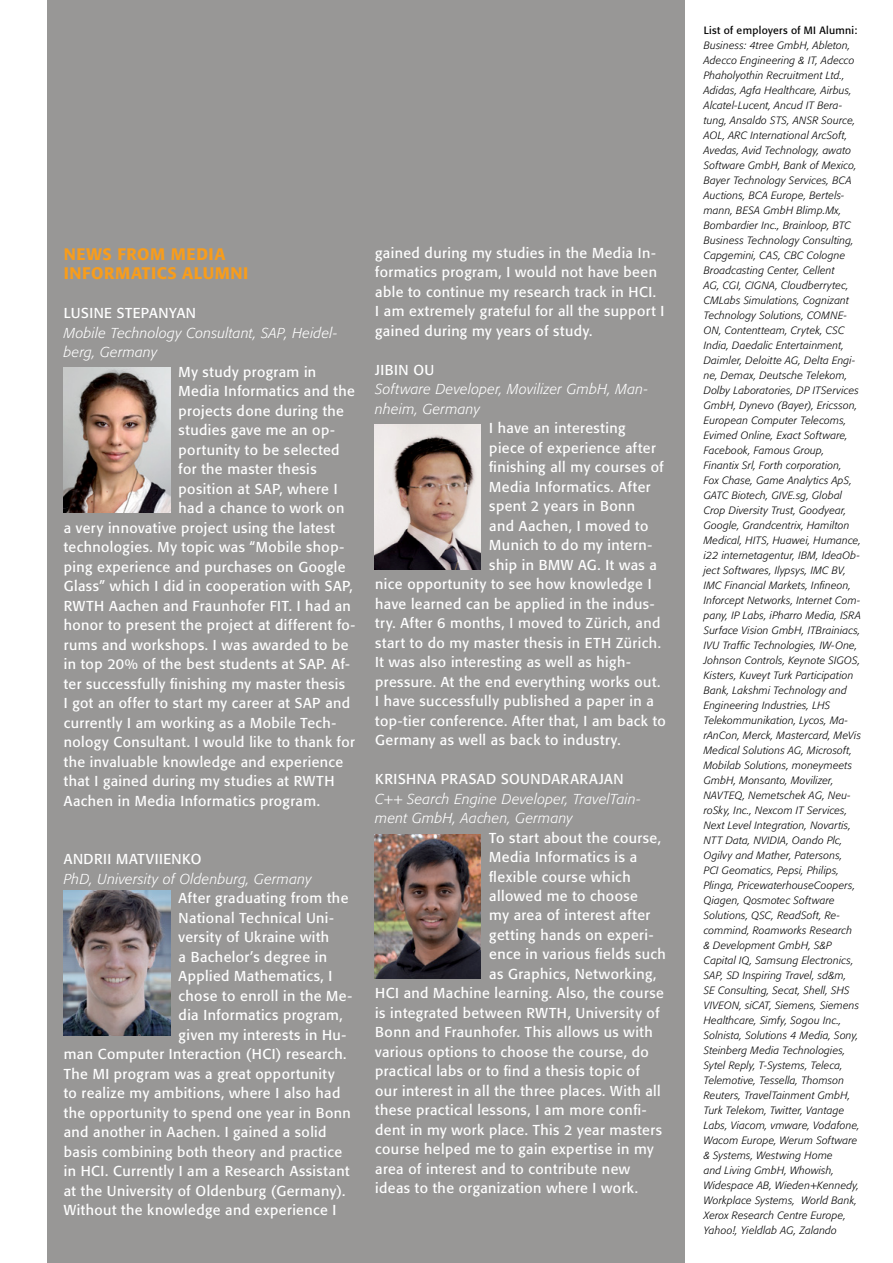
<style>
.page{position:relative;width:893px;height:1263px;background:#fff}
.page>*{position:absolute;margin:0;border:0;box-sizing:border-box;transform-origin:0 0}
.t1{font:500 16.5px/19.8px "Formata BQ";letter-spacing:.035em;color:#f89d1c}
.t2{font:14.25px/19.5px "Formata BQ";letter-spacing:.03em;color:#fff}
.t3{font:italic 300 14.25px/19.5px "Formata BQ";letter-spacing:.025em;color:#fff}
.t4{font:italic 300 10.5px/15px "Formata BQ";letter-spacing:.025em;color:#000}
.t5{font:10.5px "Formata BQ";letter-spacing:.03em;color:#000}
</style>
<div class="page">
<div style="left:47px;top:0;width:638px;height:1263px;background:#989796"></div>
<img style="left:64px;top:368px;width:106px;height:144px">
<img style="left:64px;top:891px;width:106px;height:144px">
<img style="left:374px;top:834px;width:107px;height:145px">
<img style="left:374px;top:425px;width:107px;height:144px">
<p class="t1" style="left:64px;top:244px;width:186px">NEWS FROM MEDIA<br>INFORMATICS ALUMNI</p>
<p class="t2" style="left:64px;top:304px;width:134px">LUSINE STEPANYAN</p>
<p class="t3" style="left:64px;top:323px;width:275px">Mobile Technology Consultant, SAP, Heidel&shy;berg, Germany</p>
<p class="t2" style="left:179px;top:362px;width:139px">My study program in</p>
<p class="t2" style="left:179px;top:382px;width:178px">Media Informatics and the</p>
<p class="t2" style="left:179px;top:401px;width:167px">projects done during the</p>
<p class="t2" style="left:179px;top:421px;width:158px">studies gave me an op-</p>
<p class="t2" style="left:179px;top:440px;width:163px">portunity to be selected</p>
<p class="t2" style="left:179px;top:460px;width:140px">for the master thesis</p>
<p class="t2" style="left:179px;top:479px;width:160px">position at SAP, where I</p>
<p class="t2" style="left:179px;top:499px;width:167px">had a chance to work on</p>
<p class="t2" style="left:64px;top:518px;width:273px">a very innovative project using the latest</p>
<p class="t2" style="left:64px;top:538px;width:282px">technologies. My topic was “Mobile shop-</p>
<p class="t2" style="left:64px;top:557px;width:283px">ping experience and purchases on Google</p>
<p class="t2" style="left:64px;top:577px;width:290px">Glass” which I did in cooperation with SAP,</p>
<p class="t2" style="left:64px;top:596px;width:289px">RWTH Aachen and Fraunhofer FIT. I had an</p>
<p class="t2" style="left:64px;top:616px;width:293px">honor to present the project at different fo-</p>
<p class="t2" style="left:64px;top:635px;width:286px">rums and workshops. I was awarded to be</p>
<p class="t2" style="left:64px;top:655px;width:288px">in top 20% of the best students at SAP. Af-</p>
<p class="t2" style="left:64px;top:674px;width:283px">ter successfully finishing my master thesis</p>
<p class="t2" style="left:64px;top:694px;width:288px">I got an offer to start my career at SAP and</p>
<p class="t2" style="left:64px;top:713px;width:274px">currently I am working as a Mobile Tech-</p>
<p class="t2" style="left:64px;top:733px;width:293px">nology Consultant. I would like to thank for</p>
<p class="t2" style="left:64px;top:752px;width:281px">the invaluable knowledge and experience</p>
<p class="t2" style="left:64px;top:772px;width:272px">that I gained during my studies at RWTH</p>
<p class="t2" style="left:64px;top:791px;width:258px">Aachen in Media Informatics program.</p>
<p class="t2" style="left:64px;top:850px;width:139px">ANDRII MATVIIENKO</p>
<p class="t3" style="left:64px;top:869px;width:249px">PhD, University of Oldenburg, Germany</p>
<p class="t2" style="left:179px;top:889px;width:171px">After graduating from the</p>
<p class="t2" style="left:179px;top:908px;width:157px">National Technical Uni-</p>
<p class="t2" style="left:179px;top:927px;width:152px">versity of Ukraine with</p>
<p class="t2" style="left:179px;top:947px;width:150px">a Bachelor’s degree in</p>
<p class="t2" style="left:179px;top:966px;width:155px">Applied Mathematics, I</p>
<p class="t2" style="left:179px;top:986px;width:175px">chose to enroll in the Me-</p>
<p class="t2" style="left:179px;top:1005px;width:166px">dia Informatics program,</p>
<p class="t2" style="left:179px;top:1025px;width:169px">given my interests in Hu-</p>
<p class="t2" style="left:64px;top:1044px;width:284px">man Computer Interaction (HCI) research.</p>
<p class="t2" style="left:64px;top:1064px;width:272px">The MI program was a great opportunity</p>
<p class="t2" style="left:64px;top:1083px;width:278px">to realize my ambitions, where I also had</p>
<p class="t2" style="left:64px;top:1103px;width:289px">the opportunity to spend one year in Bonn</p>
<p class="t2" style="left:64px;top:1122px;width:264px">and another in Aachen. I gained a solid</p>
<p class="t2" style="left:64px;top:1142px;width:280px">basis combining both theory and practice</p>
<p class="t2" style="left:64px;top:1161px;width:287px">in HCI. Currently I am a Research Assistant</p>
<p class="t2" style="left:64px;top:1181px;width:283px">at the University of Oldenburg (Germany).</p>
<p class="t2" style="left:64px;top:1200px;width:274px">Without the knowledge and experience I</p>
<p class="t2" style="left:375px;top:243px;width:291px">gained during my studies in the Media In&shy;formatics program, I would not have been able to continue my research track in HCI.<br>I am extremely grateful for all the support I gained during my years of study.</p>
<p class="t2" style="left:375px;top:360px;width:60px">JIBIN OU</p>
<p class="t3" style="left:375px;top:379px;width:274px">Software Developer, Movilizer GmbH, Man&shy;nheim, Germany</p>
<p class="t2" style="left:489px;top:418px;width:138px">I have an interesting</p>
<p class="t2" style="left:489px;top:438px;width:168px">piece of experience after</p>
<p class="t2" style="left:489px;top:457px;width:176px">finishing all my courses of</p>
<p class="t2" style="left:489px;top:477px;width:163px">Media Informatics. After</p>
<p class="t2" style="left:489px;top:496px;width:147px">spent 2 years in Bonn</p>
<p class="t2" style="left:489px;top:516px;width:161px">and Aachen, I moved to</p>
<p class="t2" style="left:489px;top:535px;width:164px">Munich to do my intern-</p>
<p class="t2" style="left:489px;top:555px;width:169px">ship in BMW AG. It was a</p>
<p class="t2" style="left:375px;top:574px;width:278px">nice opportunity to see how knowledge I</p>
<p class="t2" style="left:375px;top:594px;width:281px">have learned can be applied in the indus-</p>
<p class="t2" style="left:375px;top:613px;width:287px">try. After 6 months, I moved to Zürich, and</p>
<p class="t2" style="left:375px;top:633px;width:287px">start to do my master thesis in ETH Zürich.</p>
<p class="t2" style="left:375px;top:652px;width:257px">It was also interesting as well as high-</p>
<p class="t2" style="left:375px;top:672px;width:287px">pressure. At the end everything works out.</p>
<p class="t2" style="left:375px;top:691px;width:280px">I have successfully published a paper in a</p>
<p class="t2" style="left:375px;top:711px;width:292px">top-tier conference. After that, I am back to</p>
<p class="t2" style="left:375px;top:730px;width:247px">Germany as well as back to industry.</p>
<p class="t2" style="left:375px;top:769px;width:250px">KRISHNA PRASAD SOUNDARARAJAN</p>
<p class="t3" style="left:375px;top:789px;width:267px">C++ Search Engine Developer, TravelTain&shy;ment GmbH, Aachen, Germany</p>
<p class="t2" style="left:489px;top:828px;width:173px">To start about the course,</p>
<p class="t2" style="left:489px;top:847px;width:149px">Media Informatics is a</p>
<p class="t2" style="left:489px;top:867px;width:143px">flexible course which</p>
<p class="t2" style="left:489px;top:886px;width:150px">allowed me to choose</p>
<p class="t2" style="left:489px;top:906px;width:162px">my area of interest after</p>
<p class="t2" style="left:489px;top:925px;width:166px">getting hands on experi-</p>
<p class="t2" style="left:489px;top:945px;width:178px">ence in various fields such</p>
<p class="t2" style="left:489px;top:964px;width:169px">as Graphics, Networking,</p>
<p class="t2" style="left:375px;top:984px;width:290px">HCI and Machine learning. Also, the course</p>
<p class="t2" style="left:375px;top:1003px;width:286px">is integrated between RWTH, University of</p>
<p class="t2" style="left:375px;top:1023px;width:279px">Bonn and Fraunhofer. This allows us with</p>
<p class="t2" style="left:375px;top:1042px;width:275px">various options to choose the course, do</p>
<p class="t2" style="left:375px;top:1062px;width:266px">practical labs or to find a thesis topic of</p>
<p class="t2" style="left:375px;top:1081px;width:287px">our interest in all the three places. With all</p>
<p class="t2" style="left:375px;top:1101px;width:273px">these practical lessons, I am more confi-</p>
<p class="t2" style="left:375px;top:1120px;width:288px">dent in my work place. This 2 year masters</p>
<p class="t2" style="left:375px;top:1140px;width:280px">course helped me to gain expertise in my</p>
<p class="t2" style="left:375px;top:1159px;width:256px">area of interest and to contribute new</p>
<p class="t2" style="left:375px;top:1179px;width:264px">ideas to the organization where I work.</p>
<p class="t5" style="left:704px;top:24px;width:155px">List of employers of MI Alumni:</p>
<p class="t4" style="left:704px;top:38px;width:159px">Business: 4tree GmbH, Ableton,<br>Adecco Engineering &amp; IT, Adecco<br>Phaholyothin Recruitment Ltd.,<br>Adidas, Agfa Healthcare, Airbus,<br>Alcatel-Lucent, Ancud IT Bera&shy;tung, Ansaldo STS, ANSR Source,<br>AOL, ARC International ArcSoft,<br>Avedas, Avid Technology, awato<br>Software GmbH, Bank of Mexico,<br>Bayer Technology Services, BCA<br>Auctions, BCA Europe, Bertels&shy;mann, BESA GmbH Blimp.Mx,<br>Bombardier Inc., Brainloop, BTC<br>Business Technology Consulting,<br>Capgemini, CAS, CBC Cologne<br>Broadcasting Center, Cellent<br>AG, CGI, CIGNA, Cloudberrytec,<br>CMLabs Simulations, Cognizant<br>Technology Solutions, COMNE-<br>ON, Contentteam, Crytek, CSC<br>India, Daedalic Entertainment,<br>Daimler, Deloitte AG, Delta Engi&shy;ne, Demax, Deutsche Telekom,<br>Dolby Laboratories, DP ITServices<br>GmbH, Dynevo (Bayer), Ericsson,<br>European Computer Telecoms,<br>Evimed Online, Exact Software,<br>Facebook, Famous Group,<br>Finantix Srl, Forth corporation,<br>Fox Chase, Game Analytics ApS,<br>GATC Biotech, GIVE.sg, Global<br>Crop Diversity Trust, Goodyear,<br>Google, Grandcentrix, Hamilton<br>Medical, HITS, Huawei, Humance, i22 internetagentur, IBM, IdeaOb&shy;ject Softwares, Ilypsys, IMC BV,<br>IMC Financial Markets, Infineon,<br>Inforcept Networks, Internet Com&shy;pany, IP Labs, iPharro Media, ISRA<br>Surface Vision GmbH, ITBrainiacs,<br>IVU Traffic Technologies, IW-One,<br>Johnson Controls, Keynote SIGOS,<br>Kisters, Kuveyt Turk Participation<br>Bank, Lakshmi Technology and<br>Engineering Industries, LHS<br>Telekommunikation, Lycos, Ma&shy;rAnCon, Merck, Mastercard, MeVis<br>Medical Solutions AG, Microsoft,<br>Mobilab Solutions, moneymeets<br>GmbH, Monsanto, Movilizer,<br>NAVTEQ, Nemetschek AG, Neu&shy;roSky, Inc., Nexcom IT Services,<br>Next Level Integration, Novartis,<br>NTT Data, NVIDIA, Oando Plc,<br>Ogilvy and Mather, Patersons,<br>PCI Geomatics, Pepsi, Philips,<br>Plinga, PricewaterhouseCoopers,<br>Qiagen, Qosmotec Software<br>Solutions, QSC, ReadSoft, Re&shy;commind, Roamworks Research<br>&amp; Development GmbH, S&amp;P<br>Capital IQ, Samsung Electronics,<br>SAP, SD Inspiring Travel, sd&amp;m,<br>SE Consulting, Secat, Shell, SHS<br>VIVEON, siCAT, Siemens, Siemens<br>Healthcare, Simfy, Sogou Inc.,<br>Solnista, Solutions 4 Media, Sony,<br>Steinberg Media Technologies,<br>Sytel Reply, T-Systems, Teleca,<br>Telemotive, Tessella, Thomson<br>Reuters, TravelTainment GmbH,<br>Turk Telekom, Twitter, Vantage<br>Labs, Viacom, vmware, Vodafone,<br>Wacom Europe, Werum Software &amp; Systems, Westwing Home<br>and Living GmbH, Whowish,<br>Widespace AB, Wieden+Kennedy,<br>Workplace Systems, World Bank,<br>Xerox Research Centre Europe,<br>Yahoo!, Yieldlab AG, Zalando</p>
</div>
